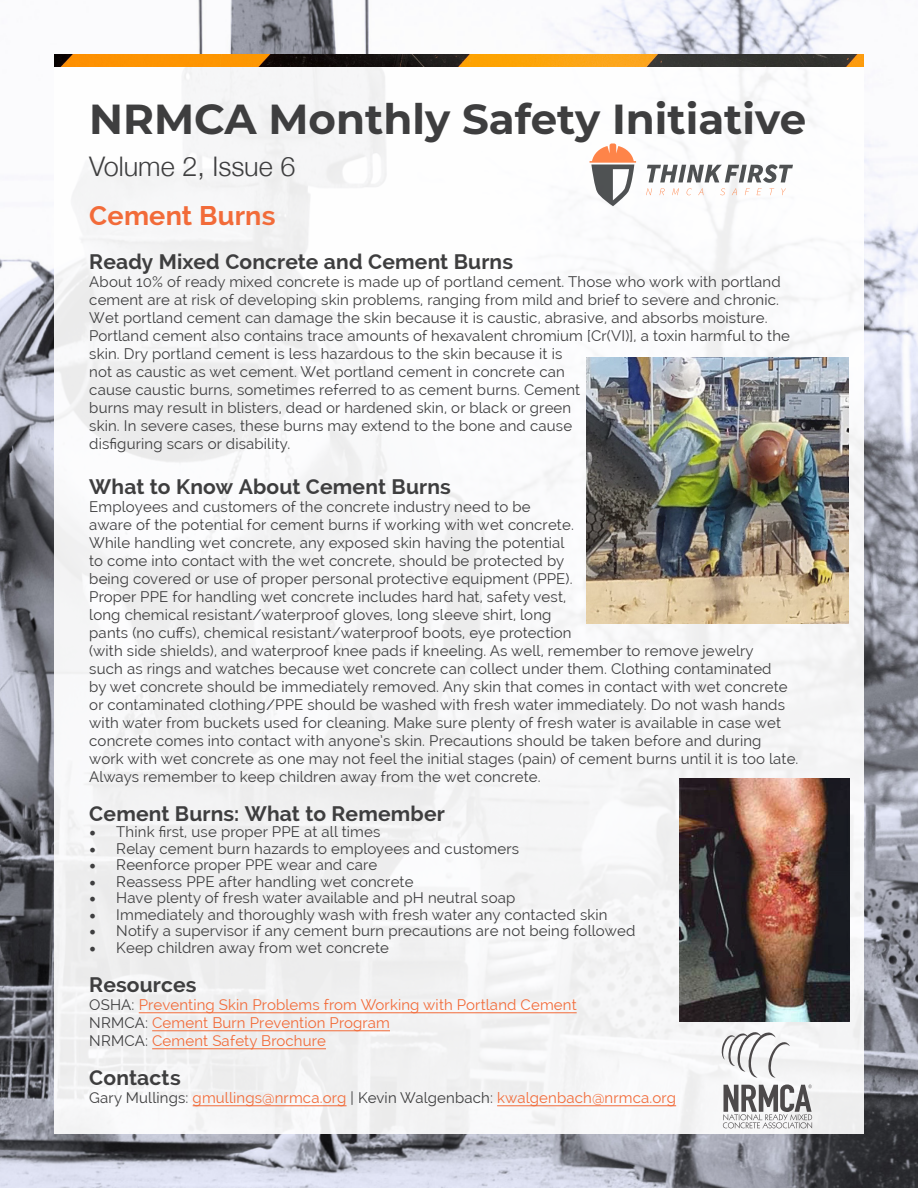
<style>
.page{position:relative;width:918px;height:1188px;background:#fff}
.page>*{position:absolute;margin:0;border:0;box-sizing:border-box;transform-origin:0 0}
.t1{font:700 42px "Montserrat";color:#3e3e3f}
.t2{font:300 27px "Helvetica Neue";color:#3e3e3f}
.t3{font:700 27px "Raleway";letter-spacing:.005em;color:#f26b39}
.t4{font:700 21px "Raleway";letter-spacing:.01em;color:#3e3e3f}
.t5{font:15px/18px "Raleway";letter-spacing:.01em;color:#3e3e3f}
.t6{font:15px "Raleway";letter-spacing:.01em;color:#f26b39}
.s1{font-family:"Minion Pro";font-size:18px}
.s2{color:#3e3e3f}
</style>
<div class="page">
<img style="left:0;top:0;width:918px;height:1188px">
<div style="left:54px;top:54px;width:810px;height:1080px;background:#f6f6f7"></div>
<hr style="left:139px;top:1012px;width:438px;height:1px;background:#f26b39">
<hr style="left:152px;top:1030px;width:238px;height:1px;background:#f26b39">
<hr style="left:152px;top:1048px;width:174px;height:1px;background:#f26b39">
<hr style="left:193px;top:1105px;width:154px;height:1px;background:#f26b39">
<hr style="left:497px;top:1105px;width:179px;height:1px;background:#f26b39">
<svg style="left:646px;top:164px;width:147px;height:31px"></svg>
<svg style="left:590px;top:143px;width:46px;height:63px"></svg>
<img style="left:54px;top:54px;width:810px;height:12px">
<svg style="left:722px;top:1032px;width:68px;height:46px"></svg>
<svg style="left:723px;top:1084px;width:89px;height:44px"></svg>
<img style="left:680px;top:779px;width:169px;height:243px">
<img style="left:586px;top:357px;width:263px;height:266px">
<p class="t1" style="left:89px;top:89px;width:718px">NRMCA Monthly Safety Initiative</p>
<p class="t2" style="left:89px;top:145px;width:208px">Volume 2, Issue 6</p>
<p class="t3" style="left:89px;top:200px;width:188px">Cement Burns</p>
<p class="t4" style="left:89px;top:249px;width:425px">Ready Mixed Concrete and Cement Burns</p>
<p class="t5" style="left:89px;top:272px;width:702px">About 10% of ready mixed concrete is made up of portland cement. Those who work with portland cement are at risk of developing skin problems, ranging from mild and brief to severe and chronic.<br>Wet portland cement can damage the skin because it is caustic, abrasive, and absorbs moisture.<br>Portland cement also contains trace amounts of hexavalent chromium [Cr(VI)], a toxin harmful to the skin. Dry portland cement is less hazardous to the skin because it is<br>not as caustic as wet cement. Wet portland cement in concrete can<br>cause caustic burns, sometimes referred to as cement burns. Cement<br>burns may result in blisters, dead or hardened skin, or black or green<br>skin. In severe cases, these burns may extend to the bone and cause<br>disfiguring scars or disability.</p>
<p class="t4" style="left:89px;top:474px;width:363px">What to Know About Cement Burns</p>
<p class="t5" style="left:89px;top:497px;width:711px">Employees and customers of the concrete industry need to be<br>aware of the potential for cement burns if working with wet concrete.<br>While handling wet concrete, any exposed skin having the potential<br>to come into contact with the wet concrete, should be protected by<br>being covered or use of proper personal protective equipment (PPE).<br>Proper PPE for handling wet concrete includes hard hat, safety vest,<br>long chemical resistant/waterproof gloves, long sleeve shirt, long<br>pants (no cuffs), chemical resistant/waterproof boots, eye protection<br>(with side shields), and waterproof knee pads if kneeling. As well, remember to remove jewelry<br>such as rings and watches because wet concrete can collect under them. Clothing contaminated<br>by wet concrete should be immediately removed. Any skin that comes in contact with wet concrete or contaminated clothing/PPE should be washed with fresh water immediately. Do not wash hands with water from buckets used for cleaning. Make sure plenty of fresh water is available in case wet concrete comes into contact with anyone’s skin. Precautions should be taken before and during work with wet concrete as one may not feel the initial stages (pain) of cement burns until it is too late.<br>Always remember to keep children away from the wet concrete.</p>
<p class="t4" style="left:89px;top:801px;width:357px">Cement Burns: What to Remember</p>
<p class="t5" style="left:89px;top:823px;width:293px"><span class="s1">•</span> Think first, use proper PPE at all times</p>
<p class="t5" style="left:89px;top:839px;width:431px"><span class="s1">•</span> Relay cement burn hazards to employees and customers</p>
<p class="t5" style="left:89px;top:856px;width:290px"><span class="s1">•</span> Reenforce proper PPE wear and care</p>
<p class="t5" style="left:89px;top:872px;width:326px"><span class="s1">•</span> Reassess PPE after handling wet concrete</p>
<p class="t5" style="left:89px;top:889px;width:428px"><span class="s1">•</span> Have plenty of fresh water available and pH neutral soap</p>
<p class="t5" style="left:89px;top:905px;width:520px"><span class="s1">•</span> Immediately and thoroughly wash with fresh water any contacted skin</p>
<p class="t5" style="left:89px;top:922px;width:548px"><span class="s1">•</span> Notify a supervisor if any cement burn precautions are not being followed</p>
<p class="t5" style="left:89px;top:938px;width:301px"><span class="s1">•</span> Keep children away from wet concrete</p>
<p class="t4" style="left:89px;top:972px;width:109px">Resources</p>
<p class="t6" style="left:89px;top:996px;width:489px"><span class="s2">OSHA:</span> Preventing Skin Problems from Working with Portland Cement</p>
<p class="t6" style="left:89px;top:1014px;width:302px"><span class="s2">NRMCA:</span> Cement Burn Prevention Program</p>
<p class="t6" style="left:89px;top:1032px;width:238px"><span class="s2">NRMCA:</span> Cement Safety Brochure</p>
<p class="t4" style="left:89px;top:1065px;width:93px">Contacts</p>
<p class="t6" style="left:89px;top:1089px;width:588px"><span class="s2">Gary Mullings:</span> gmullings@nrmca.org <span class="s2">| Kevin Walgenbach:</span> kwalgenbach@nrmca.org</p>
</div>
